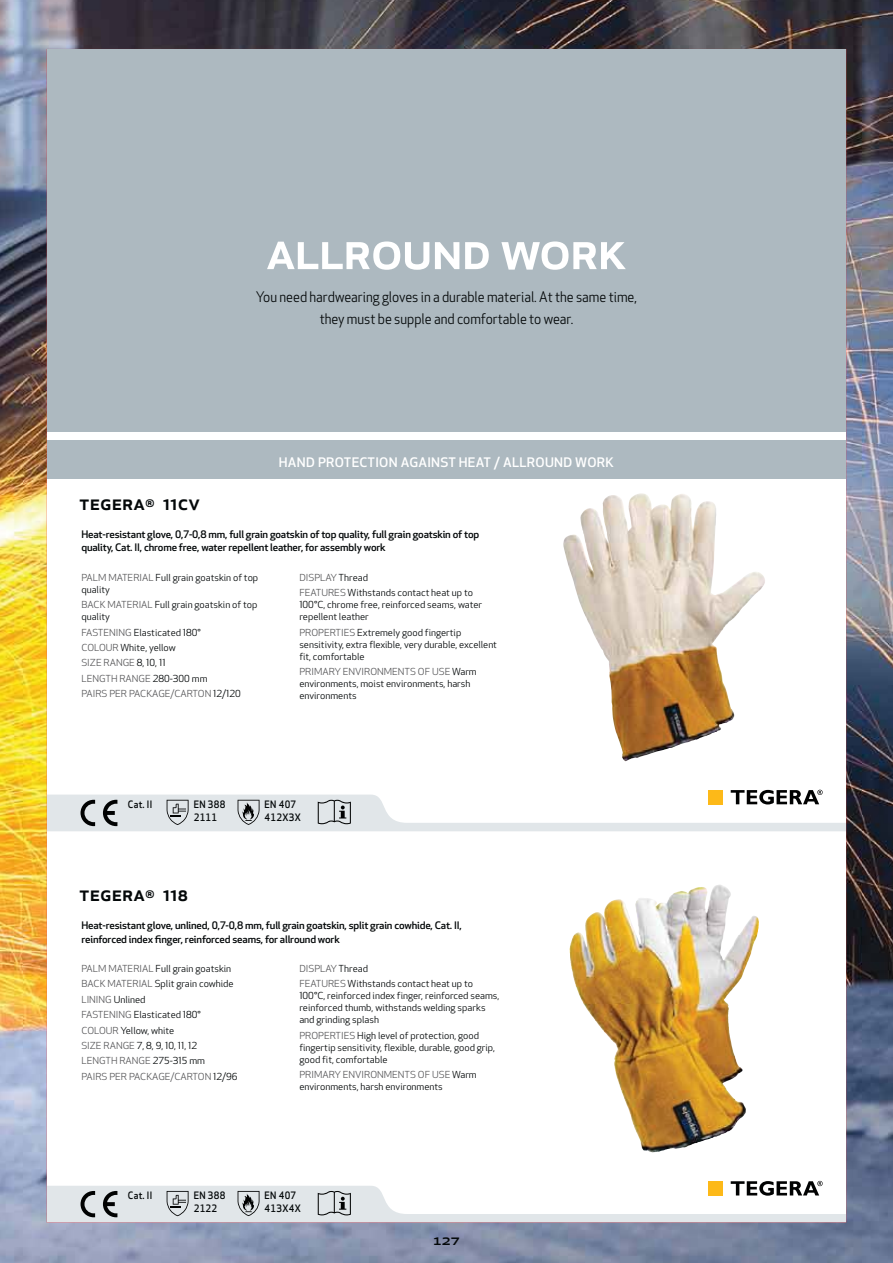
<style>
.page{position:relative;width:893px;height:1263px;background:#fff}
.page>*{position:absolute;margin:0;border:0;box-sizing:border-box;transform-origin:0 0}
.t1{font:500 54px "Apex New";letter-spacing:-.025em;color:#fff}
.t2{font:500 21px "Apex New";color:#040809}
.t3{font:500 15px "Apex New";color:#040809}
.t4{font:14.25px/22.5px "Apex New";color:#040809;text-align:center;scale:.95 1}
.t5{font:500 12.9px "Apex New";letter-spacing:.02em;color:#fff;scale:1.06 1}
.t6{font:500 10.2px/13.5px "Apex New";letter-spacing:-.015em;color:#040809;scale:1.06 1}
.t7{font:500 10.05px/13.2px "Apex New";letter-spacing:.025em;color:#040809;scale:.95 1}
.t8{font:9.45px/12px "Apex New";color:#040809;scale:1.06 1}
.t9{font:9.45px/15.5px "Apex New";color:#58585a;scale:1.06 1}
.s1{color:#58585a}
.s2{color:#040809}
</style>
<div class="page">
<img style="left:0;top:0;width:893px;height:1263px">
<h1 class="t1" style="left:266px;top:227px;width:362px">allround work</h1>
<h3 class="t4" style="left:256px;top:287px;width:403px">You need hardwearing gloves in a durable material. At the same time, they must be supple and comfortable to wear.</h3>
<h3 class="t5" style="left:279px;top:457px;width:318px">HAND PROTECTION AGAINST HEAT / ALLROUND WORK</h3>
<h2 class="t2" style="left:79px;top:494px;width:122px">tegera<sup>®</sup> 11cv</h2>
<p class="t6" style="left:81px;top:528px;width:377px">Heat-resistant glove, 0,7-0,8 mm, full grain goatskin of top quality, full grain goatskin of top quality, Cat. II, chrome free, water repellent leather, for assembly work</p>
<p class="t8" style="left:81px;top:572px;width:168px"><span class="s1">PALM MATERIAL</span> Full grain goatskin of top quality</p>
<p class="t8" style="left:81px;top:600px;width:168px"><span class="s1">BACK MATERIAL</span> Full grain goatskin of top quality</p>
<p class="t9" style="left:81px;top:625px;width:152px">FASTENING <span class="s2">Elasticated 180°<br></span>COLOUR <span class="s2">White, yellow<br></span>SIZE RANGE <span class="s2">8, 10, 11<br></span>LENGTH RANGE <span class="s2">280-300 mm<br></span>PAIRS PER PACKAGE/CARTON <span class="s2">12/120</span></p>
<p class="t8" style="left:299px;top:571px;width:165px;line-height:15.5px"><span class="s1">DISPLAY</span> Thread<br><span class="s1">FEATURES</span> Withstands contact heat up to</p>
<p class="t8" style="left:299px;top:600px;width:174px">100°C, chrome free, reinforced seams, water repellent leather</p>
<p class="t8" style="left:299px;top:627px;width:188px"><span class="s1">PROPERTIES</span> Extremely good fingertip sensitivity, extra flexible, very durable, excellent fit, comfortable</p>
<p class="t8" style="left:299px;top:666px;width:169px"><span class="s1">PRIMARY ENVIRONMENTS OF USE</span> Warm environments, moist environments, harsh environments</p>
<p class="t7" style="left:128px;top:798px;width:27px">Cat. II</p>
<p class="t7" style="left:194px;top:798px;width:35px">EN 388<br>2111</p>
<p class="t7" style="left:265px;top:798px;width:40px">EN 407<br>412X3X</p>
<h2 class="t2" style="left:79px;top:885px;width:110px">tegera<sup>®</sup> 118</h2>
<p class="t6" style="left:81px;top:920px;width:360px">Heat-resistant glove, unlined, 0,7-0,8 mm, full grain goatskin, split grain cowhide, Cat. II, reinforced index finger, reinforced seams, for allround work</p>
<p class="t8" style="left:81px;top:962px;width:149px;line-height:15.5px"><span class="s1">PALM MATERIAL</span> Full grain goatskin<br><span class="s1">BACK MATERIAL</span> Split grain cowhide<br><span class="s1">LINING</span> Unlined<br><span class="s1">FASTENING</span> Elasticated 180°<br><span class="s1">COLOUR</span> Yellow, white<br><span class="s1">SIZE RANGE</span> 7, 8, 9, 10, 11, 12<br><span class="s1">LENGTH RANGE</span> 275-315 mm<br><span class="s1">PAIRS PER PACKAGE/CARTON</span> 12/96</p>
<p class="t8" style="left:299px;top:962px;width:165px;line-height:15.5px"><span class="s1">DISPLAY</span> Thread<br><span class="s1">FEATURES</span> Withstands contact heat up to</p>
<p class="t8" style="left:299px;top:991px;width:190px">100°C, reinforced index finger, reinforced seams, reinforced thumb, withstands welding sparks and grinding splash</p>
<p class="t8" style="left:299px;top:1030px;width:186px"><span class="s1">PROPERTIES</span> High level of protection, good fingertip sensitivity, flexible, durable, good grip, good fit, comfortable</p>
<p class="t8" style="left:299px;top:1070px;width:169px"><span class="s1">PRIMARY ENVIRONMENTS OF USE</span> Warm environments, harsh environments</p>
<p class="t7" style="left:128px;top:1189px;width:27px">Cat. II</p>
<p class="t7" style="left:194px;top:1189px;width:35px">EN 388<br>2122</p>
<p class="t7" style="left:265px;top:1189px;width:40px">EN 407<br>413X4X</p>
<h3 class="t3" style="left:433px;top:1234px;width:28px">127</h3>
</div>
